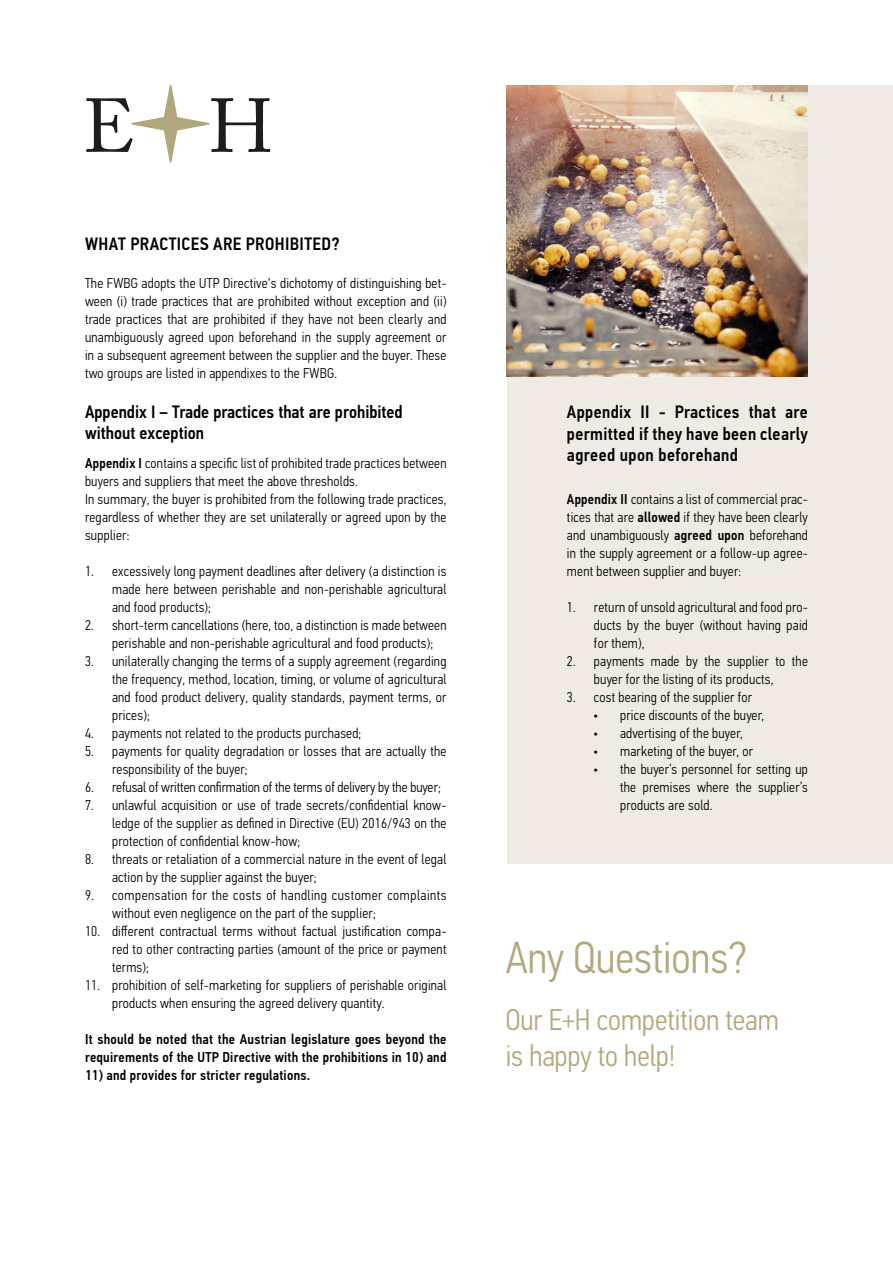
<style>
.page{position:relative;width:893px;height:1263px;background:#fff}
.page>*{position:absolute;margin:0;border:0;box-sizing:border-box;transform-origin:0 0}
.t1{font:300 45px "PFDIN Text Cond Pro";color:#b3a77d}
.t2{font:300 30px/36px "PFDIN Text Cond Pro";color:#b3a77d}
.t3{font:500 18px/21.6px "PFDIN Text Cond Pro";letter-spacing:.02em;color:#000;text-align:justify}
.t4{font:500 18px/21.6px "PFDIN Text Cond Pro";color:#000}
.t5{font:300 14.25px/18px "PFDIN Text Cond Pro";letter-spacing:.015em;color:#000;text-align:justify}
.t6{font:500 14.25px/18px "PFDIN Text Cond Pro";letter-spacing:.015em;color:#000}
.t7{font:300 14.25px/18px "PFDIN Text Cond Pro";letter-spacing:.035em;color:#000}
.t8{font:300 14.25px "PFDIN Text Cond Pro";letter-spacing:-.005em;color:#000}
.s1{font-weight:500}
</style>
<div class="page">
<div style="left:507px;top:85px;width:386px;height:779px;background:#efebe4"></div>
<svg style="left:86px;top:85px;width:184px;height:78px"></svg>
<img style="left:507px;top:85px;width:301px;height:291px">
<p class="t3" style="left:85px;top:233px;width:256px">WHAT PRACTICES ARE PROHIBITED?</p>
<p class="t5" style="left:85px;top:274px;width:363px">The FWBG adopts the UTP Directive‘s dichotomy of distinguishing bet&shy;ween (i) trade practices that are prohibited without exception and (ii) trade practices that are prohibited if they have not been clearly and unambiguously agreed upon beforehand in the supply agreement or in a subsequent agreement between the supplier and the buyer. These two groups are listed in appendixes to the FWBG.</p>
<p class="t4" style="left:85px;top:401px;width:319px">Appendix I – Trade practices that are prohibited without exception</p>
<p class="t5" style="left:85px;top:454px;width:363px;text-align:left"><span class="s1">Appendix I</span> contains a specific list of prohibited trade practices between buyers and suppliers that meet the above thresholds.<br>In summary, the buyer is prohibited from the following trade practices, regardless of whether they are set unilaterally or agreed upon by the supplier:</p>
<p class="t5" style="left:112px;top:562px;width:336px;text-indent:-27px">1. excessively long payment deadlines after delivery (a distinction is made here between perishable and non-perishable agricultural and food products);</p>
<p class="t5" style="left:112px;top:616px;width:336px;text-indent:-27px">2. short-term cancellations (here, too, a distinction is made between perishable and non-perishable agricultural and food products);</p>
<p class="t5" style="left:112px;top:652px;width:336px;text-indent:-27px">3. unilaterally changing the terms of a supply agreement (regarding the frequency, method, location, timing, or volume of agricultural and food product delivery, quality standards, payment terms, or prices);</p>
<p class="t5" style="left:85px;top:724px;width:278px">4. payments not related to the products purchased;</p>
<p class="t5" style="left:112px;top:742px;width:336px;text-indent:-27px">5. payments for quality degradation or losses that are actually the responsibility of the buyer;</p>
<p class="t8" style="left:85px;top:779px;width:357px">6. refusal of written confirmation of the terms of delivery by the buyer;</p>
<p class="t5" style="left:112px;top:796px;width:336px;text-indent:-27px">7. unlawful acquisition or use of trade secrets/confidential know&shy;ledge of the supplier as defined in Directive (EU) 2016/943 on the protection of confidential know-how;</p>
<p class="t5" style="left:112px;top:850px;width:336px;text-indent:-27px">8. threats or retaliation of a commercial nature in the event of legal action by the supplier against the buyer;</p>
<p class="t7" style="left:112px;top:886px;width:336px;text-indent:-27px">9. compensation for the costs of handling customer complaints without even negligence on the part of the supplier;</p>
<p class="t5" style="left:112px;top:922px;width:336px;text-indent:-27px">10. different contractual terms without factual justification compa&shy;red to other contracting parties (amount of the price or payment terms);</p>
<p class="t5" style="left:112px;top:976px;width:336px;text-indent:-27px">11. prohibition of self-marketing for suppliers of perishable original products when ensuring the agreed delivery quantity.</p>
<p class="t6" style="left:85px;top:1030px;width:363px">It should be noted that the Austrian legislature goes beyond the requirements of the UTP Directive with the prohibitions in 10) and</p>
<p class="t6" style="left:85px;top:1066px;width:227px">11) and provides for stricter regulations.</p>
<p class="t3" style="left:567px;top:401px;width:242px">Appendix II - Practices that are permitted if they have been clearly agreed upon beforehand</p>
<p class="t5" style="left:567px;top:490px;width:242px"><span class="s1">Appendix II</span> contains a list of commercial prac&shy;tices that are <span class="s1">allowed</span> if they have been clearly and unambiguously <span class="s1">agreed upon</span> beforehand in the supply agreement or a follow-up agree&shy;ment between supplier and buyer:</p>
<p class="t5" style="left:594px;top:598px;width:215px;text-indent:-27px">1. return of unsold agricultural and food pro&shy;ducts by the buyer (without having paid for them),</p>
<p class="t5" style="left:567px;top:652px;width:242px;text-align:center">2. payments made by the supplier to the buyer for the listing of its products,</p>
<p class="t5" style="left:567px;top:688px;width:187px">3. cost bearing of the supplier for</p>
<p class="t5" style="left:593px;top:706px;width:173px">• price discounts of the buyer,</p>
<p class="t5" style="left:593px;top:724px;width:151px">• advertising of the buyer,</p>
<p class="t5" style="left:593px;top:742px;width:161px">• marketing of the buyer, or</p>
<p class="t5" style="left:620px;top:760px;width:189px;text-indent:-27px">• the buyer’s personnel for setting up the premises where the supplier’s products are sold.</p>
<h1 class="t1" style="left:506px;top:932px;width:243px">Any Questions?</h1>
<h2 class="t2" style="left:506px;top:1002px;width:275px">Our E+H competition team is happy to help!</h2>
</div>
